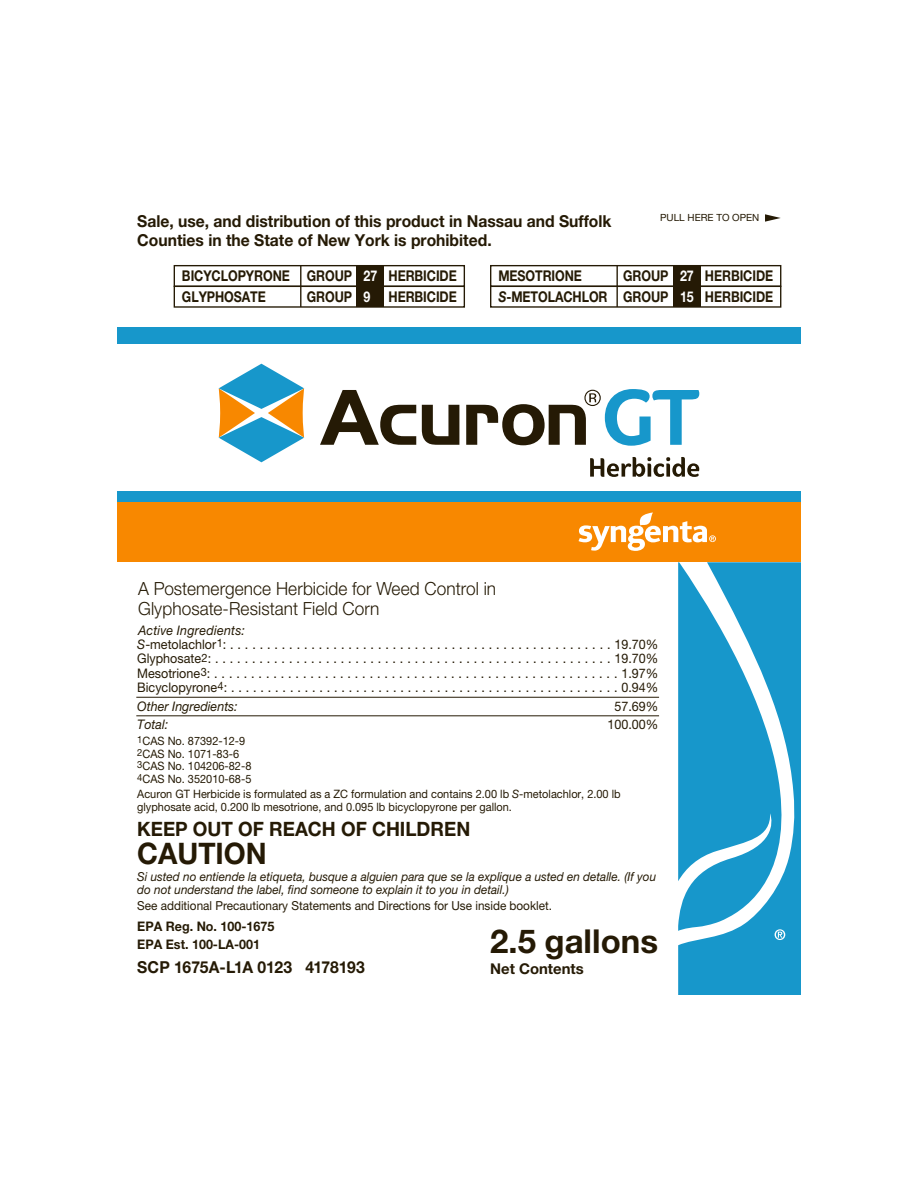
<style>
.page{position:relative;width:918px;height:1188px;background:#fff}
.page>*{position:absolute;margin:0;border:0;box-sizing:border-box;transform-origin:0 0}
.t1{font:700 33px "Helvetica Neue LT Pro";color:#251a05}
.t2{font:700 29.7px "Helvetica Neue LT Pro";color:#251a05;scale:.95 1}
.t3{font:700 19.8px "Helvetica Neue LT Pro";color:#251a05;scale:.95 1}
.t4{font:300 18.15px/19.8px "Helvetica Neue LT Pro";letter-spacing:.005em;color:#251a05;scale:.95 1}
.t5{font:700 16.5px/18.6px "Helvetica Neue LT Pro";color:#251a05;scale:.95 1}
.t6{font:700 14.85px/20.7px "Helvetica Neue LT Pro";letter-spacing:-.005em;color:#251a05;scale:.84 1}
.t7{font:700 14.85px "Helvetica Neue LT Pro";letter-spacing:-.005em;color:#251a05}
.t8{font:13.2px/14.4px "Helvetica Neue LT Pro";color:#251a05;scale:.95 1}
.t9{font:700 13.2px/18.1px "Helvetica Neue LT Pro";color:#251a05;scale:.95 1}
.t10{font:italic 13.2px "Helvetica Neue LT Pro";color:#251a05;scale:.95 1}
.t11{font:italic 12.3px/13.6px "Helvetica Neue LT Pro";color:#251a05;scale:.95 1}
.t12{font:12.3px "Helvetica Neue LT Pro";color:#251a05;scale:.95 1}
.t13{font:11.55px/12.8px "Helvetica Neue LT Pro";color:#251a05;scale:.95 1}
.t14{font:9.9px "Helvetica Neue LT Pro";color:#251a05}
.s1{color:#fff}
.s2{font-style:italic}
.s3{font-size:11.55px}
</style>
<div class="page">
<svg style="left:765px;top:214px;width:16px;height:8px"></svg>
<hr style="left:136px;top:697px;width:523px;height:1px;background:#251a05">
<hr style="left:136px;top:715px;width:523px;height:1px;background:#251a05">
<div style="left:117px;top:327px;width:684px;height:17px;background:#1797cb"></div>
<svg style="left:678px;top:562px;width:123px;height:433px;background:#3ba7d3"></svg>
<div style="left:117px;top:502px;width:684px;height:60px;background:#f88800"></div>
<div style="left:117px;top:492px;width:684px;height:10px;background:#1797cb"></div>
<svg style="left:775px;top:929px;width:10px;height:11px"></svg>
<svg style="left:579px;top:512px;width:137px;height:39px"></svg>
<div style="left:357px;top:266px;width:27px;height:20px;background:#251a05"></div>
<div style="left:174px;top:265px;width:291px;height:22px;border:1px solid #251a05"></div>
<div style="left:357px;top:286px;width:27px;height:21px;background:#251a05"></div>
<div style="left:174px;top:286px;width:291px;height:22px;border:1px solid #251a05"></div>
<svg style="left:300px;top:266px;width:1px;height:41px"></svg>
<div style="left:673px;top:266px;width:27px;height:20px;background:#251a05"></div>
<div style="left:490px;top:265px;width:291px;height:22px;border:1px solid #251a05"></div>
<hr style="left:616px;top:266px;width:2px;height:20px;background:#251a05">
<div style="left:673px;top:286px;width:27px;height:21px;background:#251a05"></div>
<div style="left:490px;top:286px;width:291px;height:22px;border:1px solid #251a05"></div>
<hr style="left:616px;top:286px;width:2px;height:21px;background:#251a05">
<svg style="left:320px;top:390px;width:96px;height:55px"></svg>
<svg style="left:422px;top:405px;width:37px;height:40px"></svg>
<svg style="left:466px;top:389px;width:233px;height:57px"></svg>
<svg style="left:219px;top:364px;width:85px;height:98px"></svg>
<svg style="left:590px;top:457px;width:109px;height:20px"></svg>
<p class="t14" style="left:660px;top:214px;width:101px">PULL HERE TO OPEN</p>
<p class="t5" style="left:137px;top:213px;width:501px">Sale, use, and distribution of this product in Nassau and Suffolk<br>Counties in the State of New York is prohibited.</p>
<p class="t6" style="left:182px;top:267px;width:329px">BICYCLOPYRONE GROUP <span class="s1">27</span> HERBICIDE<br>GLYPHOSATE</p>
<p class="t6" style="left:498px;top:267px;width:329px;text-align:right">GROUP <span class="s1">27</span> HERBICIDE<br><span class="s2">S</span>-METOLACHLOR GROUP <span class="s1">15</span> HERBICIDE</p>
<p class="t6" style="left:498px;top:267px;width:101px">MESOTRIONE</p>
<p class="t6" style="left:307px;top:288px;width:180px">GROUP <span class="s1">9</span> HERBICIDE</p>
<h3 class="t4" style="left:138px;top:581px;width:378px">A Postemergence Herbicide for Weed Control in<br>Glyphosate-Resistant Field Corn</h3>
<p class="t8" style="left:137px;top:624px;width:550px"><span class="s2">Active Ingredients:<br>S</span>-metolachlor<span class="s3">1</span>: . . . . . . . . . . . . . . . . . . . . . . . . . . . . . . . . . . . . . . . . . . . . . . . . . . . . 19.70% Glyphosate<span class="s3">2</span>: . . . . . . . . . . . . . . . . . . . . . . . . . . . . . . . . . . . . . . . . . . . . . . . . . . . . . . 19.70% Mesotrione<span class="s3">3</span>: . . . . . . . . . . . . . . . . . . . . . . . . . . . . . . . . . . . . . . . . . . . . . . . . . . . . . . . 1.97% Bicyclopyrone<span class="s3">4</span>: . . . . . . . . . . . . . . . . . . . . . . . . . . . . . . . . . . . . . . . . . . . . . . . . . . . . . 0.94%</p>
<p class="t10" style="left:137px;top:701px;width:107px">Other Ingredients:</p>
<p class="t8" style="left:614px;top:700px;width:48px">57.69%</p>
<p class="t10" style="left:137px;top:720px;width:34px">Total:</p>
<p class="t8" style="left:608px;top:719px;width:55px">100.00%</p>
<p class="t13" style="left:137px;top:735px;width:122px"><sup>1</sup>CAS No. 87392-12-9<br><sup>2</sup>CAS No. 1071-83-6<br><sup>3</sup>CAS No. 104206-82-8<br><sup>4</sup>CAS No. 352010-68-5</p>
<p class="t13" style="left:137px;top:789px;width:510px">Acuron GT Herbicide is formulated as a ZC formulation and contains 2.00 lb <span class="s2">S</span>-metolachlor, 2.00 lb glyphosate acid, 0.200 lb mesotrione, and 0.095 lb bicyclopyrone per gallon.</p>
<h3 class="t3" style="left:137px;top:821px;width:352px">KEEP OUT OF REACH OF CHILDREN</h3>
<h2 class="t2" style="left:137px;top:842px;width:138px">CAUTION</h2>
<p class="t11" style="left:137px;top:871px;width:548px">Si usted no entiende la etiqueta, busque a alguien para que se la explique a usted en detalle. (If you do not understand the label, find someone to explain it to you in detail.)</p>
<p class="t12" style="left:137px;top:900px;width:438px">See additional Precautionary Statements and Directions for Use inside booklet.</p>
<p class="t9" style="left:137px;top:919px;width:146px">EPA Reg. No. 100-1675<br>EPA Est. 100-LA-001</p>
<p class="t5" style="left:137px;top:959px;width:241px">SCP 1675A-L1A 0123 4178193</p>
<h1 class="t1" style="left:490px;top:928px;width:169px">2.5 gallons</h1>
<p class="t7" style="left:490px;top:963px;width:95px">Net Contents</p>
</div>
